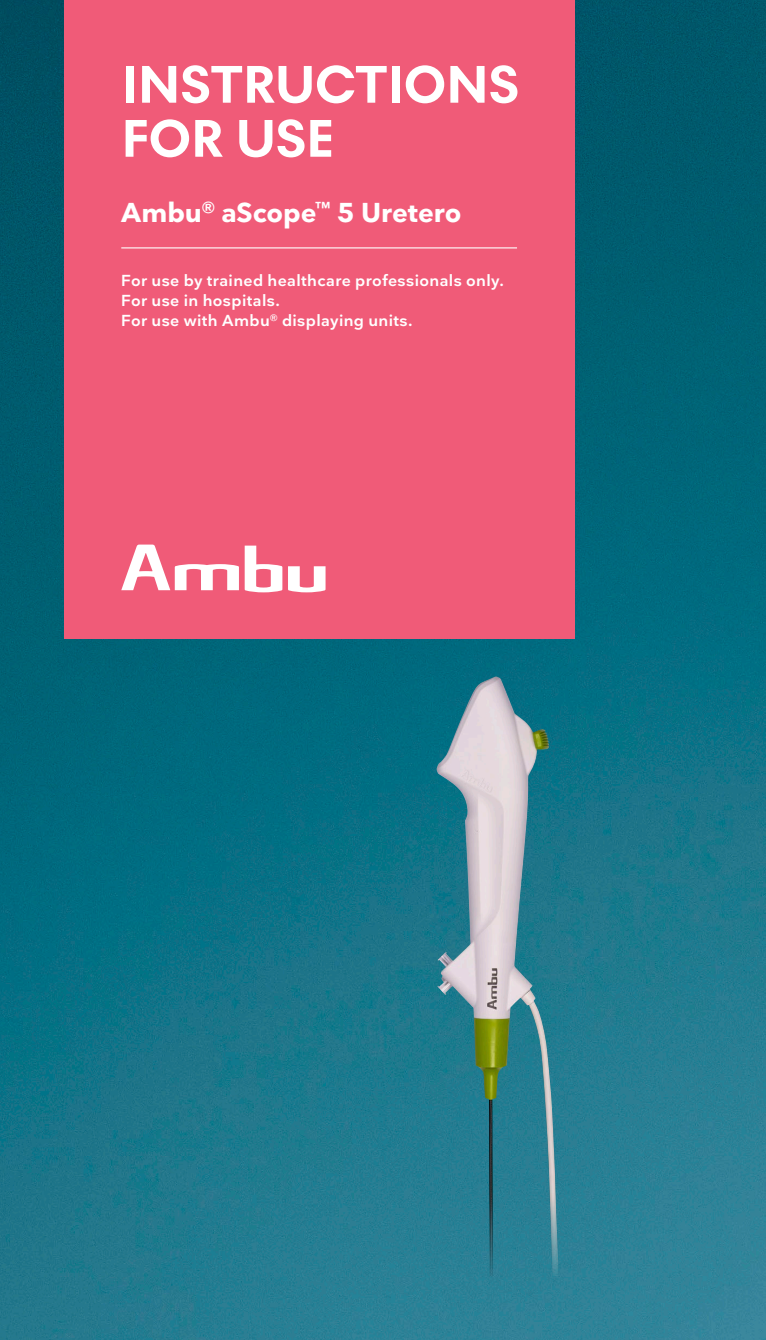
<style>
.page{position:relative;width:766px;height:1340px;background:#fff}
.page>*{position:absolute;margin:0;border:0;box-sizing:border-box;transform-origin:0 0}
.t1{font:700 54px/54px "Noir No 1";color:#fff}
.t2{font:700 27px "Nationale";letter-spacing:-.005em;color:#fff}
.t3{font:600 15.75px/20.2px "Nationale";letter-spacing:.02em;color:#fff}
</style>
<div class="page">
<img style="left:0;top:0;width:765px;height:1339px">
<div style="left:64px;top:0;width:510px;height:638px;background:#f05b78"></div>
<svg style="left:288px;top:566px;width:37px;height:26px"></svg>
<svg style="left:121px;top:544px;width:161px;height:48px"></svg>
<hr style="left:121px;top:247px;width:396px;height:1px;background:#fff">
<img style="left:436px;top:676px;width:122px;height:600px">
<h1 class="t1" style="left:121px;top:57px;width:399px">INSTRUCTIONS<br>FOR USE</h1>
<h2 class="t2" style="left:121px;top:195px;width:341px">Ambu<sup>®</sup> aScope<sup>™</sup> 5 Uretero</h2>
<p class="t3" style="left:121px;top:270px;width:384px">For use by trained healthcare professionals only.<br>For use in hospitals.<br>For use with Ambu<sup>®</sup> displaying units.</p>
</div>
